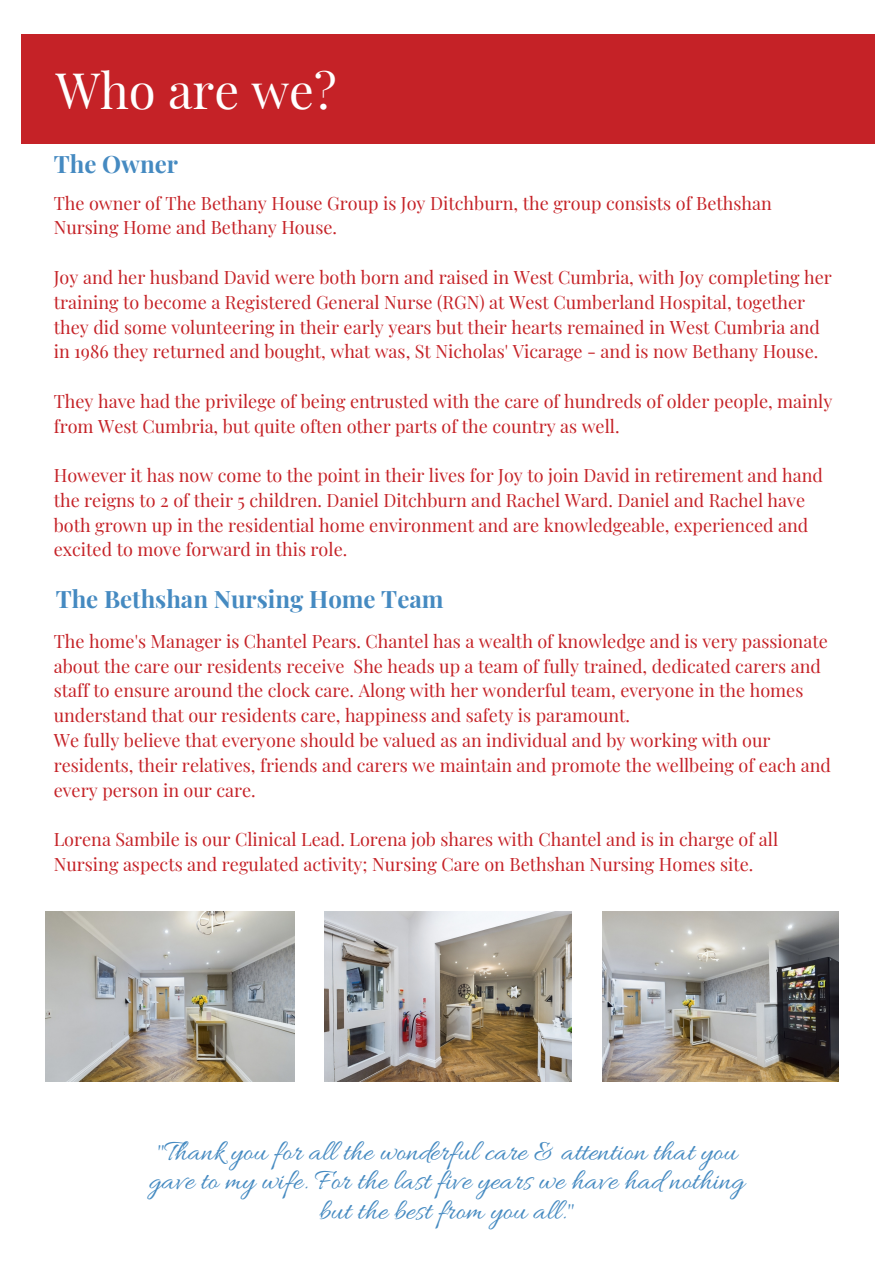
<style>
.page{position:relative;width:893px;height:1264px;background:#fff}
.page>*{position:absolute;margin:0;border:0;box-sizing:border-box;transform-origin:0 0}
.t1{font:49.05px "Playfair Display";color:#fff}
.t2{font:30px/29.2px "Allura";color:#458ac1;text-align:center}
.t3{font:700 24px "Playfair Display";color:#458ac1}
.t4{font:18px/24.8px "Playfair Display";color:#c52227}
</style>
<div class="page">
<div style="left:21px;top:34px;width:853px;height:110px;background:#c52227"></div>
<img style="left:325px;top:911px;width:246px;height:170px">
<img style="left:602px;top:911px;width:236px;height:170px">
<img style="left:45px;top:911px;width:249px;height:170px">
<p class="t1" style="left:56px;top:56px;width:282px">Who are we?</p>
<h1 class="t3" style="left:54px;top:147px;width:126px">The Owner</h1>
<p class="t4" style="left:54px;top:190px;width:719px">The owner of The Bethany House Group is Joy Ditchburn, the group consists of Bethshan<br>Nursing Home and Bethany House.</p>
<p class="t4" style="left:54px;top:264px;width:779px">Joy and her husband David were both born and raised in West Cumbria, with Joy completing her training to become a Registered General Nurse (RGN) at West Cumberland Hospital, together they did some volunteering in their early years but their hearts remained in West Cumbria and in 1986 they returned and bought, what was, St Nicholas' Vicarage - and is now Bethany House.</p>
<p class="t4" style="left:54px;top:388px;width:780px">They have had the privilege of being entrusted with the care of hundreds of older people, mainly from West Cumbria, but quite often other parts of the country as well.</p>
<p class="t4" style="left:54px;top:462px;width:770px">However it has now come to the point in their lives for Joy to join David in retirement and hand the reigns to 2 of their 5 children. Daniel Ditchburn and Rachel Ward. Daniel and Rachel have both grown up in the residential home environment and are knowledgeable, experienced and excited to move forward in this role.</p>
<h3 class="t3" style="left:56px;top:581px;width:389px">The Bethshan Nursing Home Team</h3>
<h3 class="t4" style="left:54px;top:628px;width:775px">The home's Manager is Chantel Pears. Chantel has a wealth of knowledge and is very passionate about the care our residents receive She heads up a team of fully trained, dedicated carers and staff to ensure around the clock care. Along with her wonderful team, everyone in the homes understand that our residents care, happiness and safety is paramount.</h3>
<p class="t4" style="left:54px;top:727px;width:778px">We fully believe that everyone should be valued as an individual and by working with our residents, their relatives, friends and carers we maintain and promote the wellbeing of each and every person in our care.</p>
<p class="t4" style="left:54px;top:826px;width:726px">Lorena Sambile is our Clinical Lead. Lorena job shares with Chantel and is in charge of all<br>Nursing aspects and regulated activity; Nursing Care on Bethshan Nursing Homes site.</p>
<p class="t2" style="left:149px;top:1139px;width:596px">"Thank you for all the wonderful care &amp; attention that you gave to my wife. For the last five years we have had nothing but the best from you all."</p>
</div>
